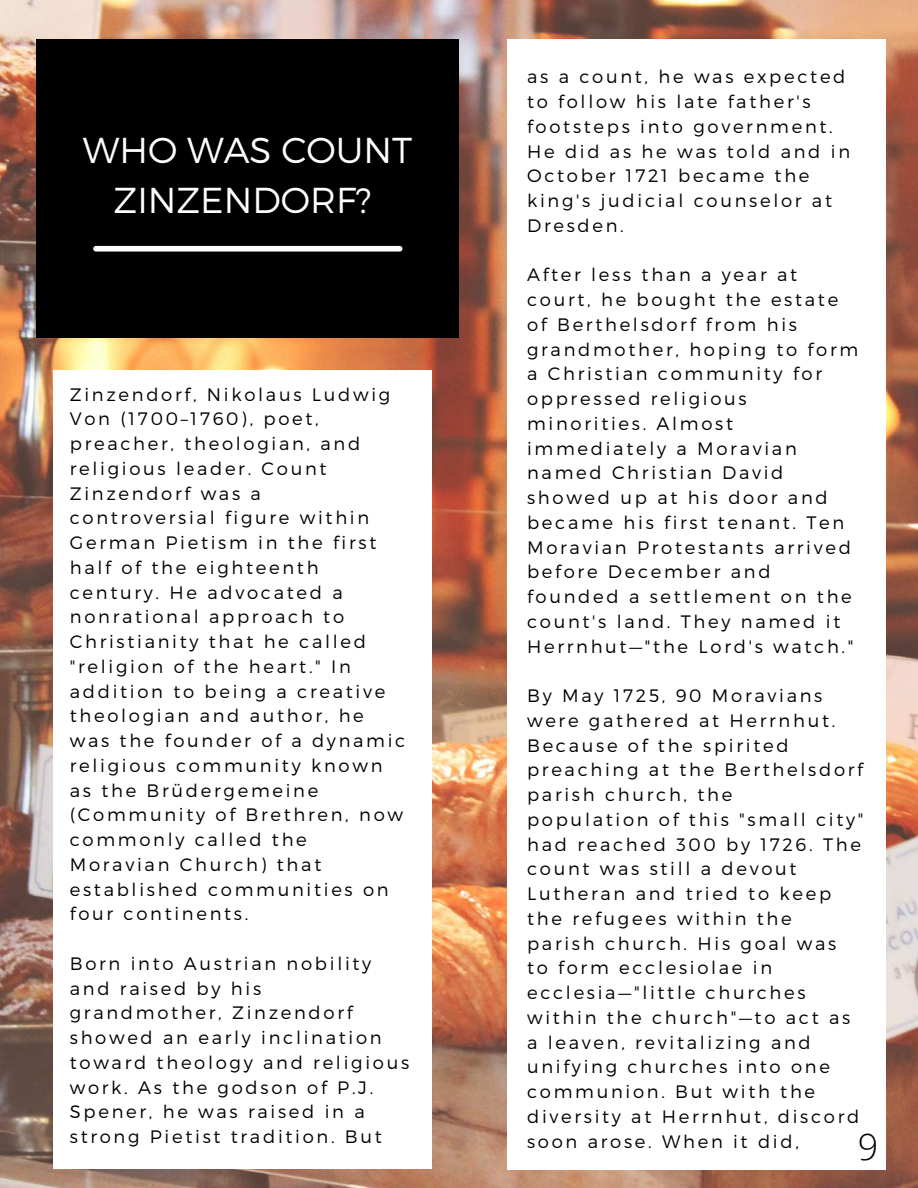
<style>
.page{position:relative;width:918px;height:1188px;background:#fff}
.page>*{position:absolute;margin:0;border:0;box-sizing:border-box;transform-origin:0 0}
.t1{font:300 36px/49.5px "Montserrat";color:#fff;text-align:center}
.t2{font:300 36px "Open Sans";color:#000}
.t3{font:300 18px/24.8px "Montserrat";letter-spacing:.15em;color:#000}
</style>
<div class="page">
<img style="left:0;top:0;width:918px;height:1188px">
<div style="left:508px;top:39px;width:378px;height:1131px;background:#fff"></div>
<div style="left:37px;top:39px;width:422px;height:298px;background:#000"></div>
<div style="left:96px;top:246px;width:304px;height:6px;background:#fff"></div>
<div style="left:53px;top:370px;width:378px;height:799px;background:#fff"></div>
<h1 class="t1" style="left:83px;top:124px;width:331px">WHO WAS COUNT<br>ZINZENDORF?</h1>
<p class="t3" style="left:70px;top:381px;width:337px">Zinzendorf, Nikolaus Ludwig<br>Von (1700–1760), poet, preacher, theologian, and religious leader. Count<br>Zinzendorf was a controversial figure within<br>German Pietism in the first half of the eighteenth century. He advocated a nonrational approach to<br>Christianity that he called "religion of the heart." In addition to being a creative theologian and author, he was the founder of a dynamic religious community known as the Brüdergemeine (Community of Brethren, now commonly called the<br>Moravian Church) that established communities on four continents.</p>
<p class="t3" style="left:70px;top:950px;width:341px">Born into Austrian nobility and raised by his grandmother, Zinzendorf showed an early inclination toward theology and religious work. As the godson of P.J.<br>Spener, he was raised in a strong Pietist tradition. But</p>
<p class="t3" style="left:527px;top:64px;width:325px">as a count, he was expected to follow his late father's footsteps into government.<br>He did as he was told and in<br>October 1721 became the king's judicial counselor at<br>Dresden.</p>
<p class="t3" style="left:527px;top:262px;width:333px">After less than a year at court, he bought the estate of Berthelsdorf from his grandmother, hoping to form a Christian community for oppressed religious minorities. Almost immediately a Moravian named Christian David showed up at his door and became his first tenant. Ten<br>Moravian Protestants arrived before December and founded a settlement on the count's land. They named it<br>Herrnhut—"the Lord's watch."</p>
<p class="t3" style="left:527px;top:683px;width:338px">By May 1725, 90 Moravians were gathered at Herrnhut.<br>Because of the spirited preaching at the Berthelsdorf parish church, the<br>population of this "small city" had reached 300 by 1726. The count was still a devout<br>Lutheran and tried to keep the refugees within the parish church. His goal was<br>to form ecclesiolae in ecclesia—"little churches within the church"—to act as a leaven, revitalizing and unifying churches into one communion. But with the diversity at Herrnhut, discord soon arose. When it did,</p>
<h1 class="t2" style="left:858px;top:1121px;width:22px">9</h1>
</div>
